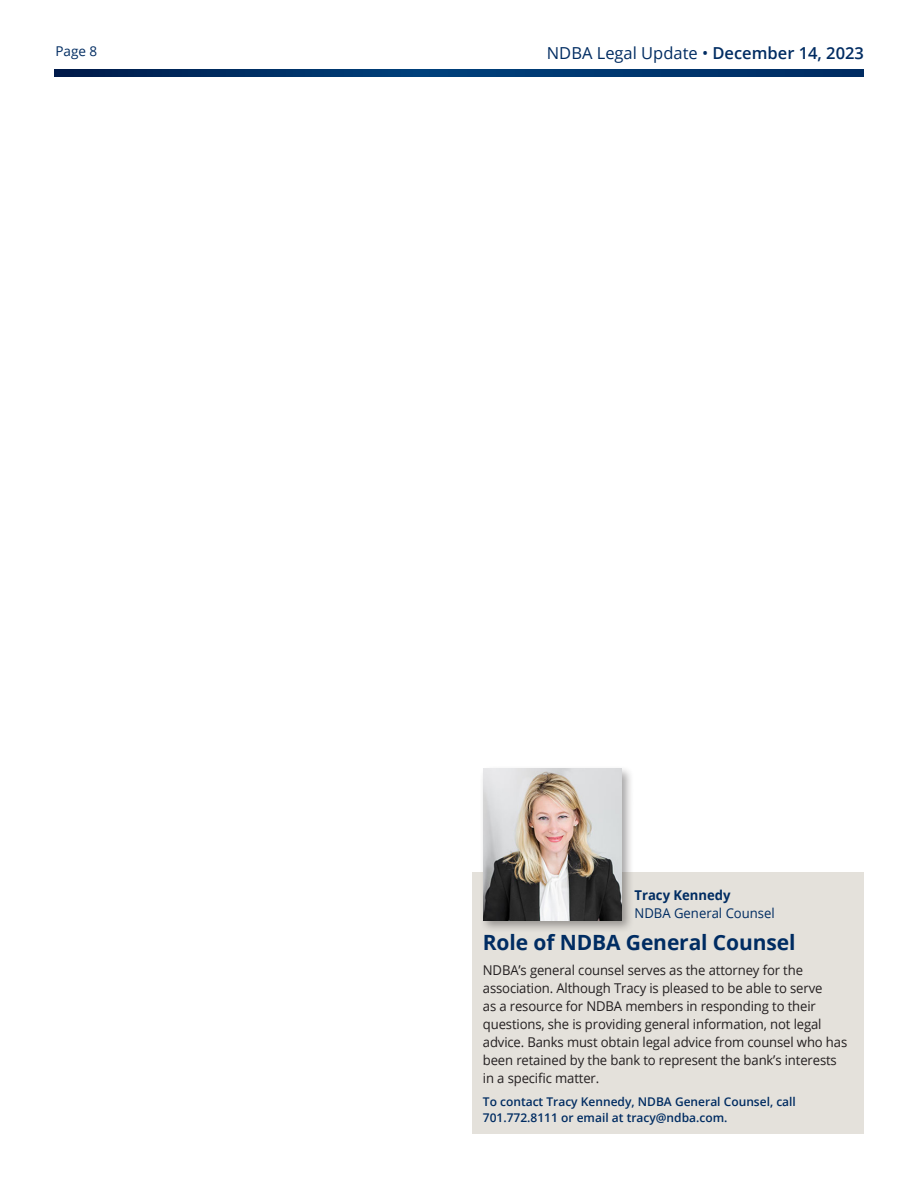
<style>
.page{position:relative;width:918px;height:1188px;background:#fff}
.page>*{position:absolute;margin:0;border:0;box-sizing:border-box;transform-origin:0 0}
.Body_text{font:700 21px "Open Sans";letter-spacing:-.005em;color:#002c62}
.t1{font:16.5px "Open Sans";color:#002c62}
.Body_text-2{font:13.5px/18px "Open Sans";letter-spacing:-.01em;color:#231f20}
.Body_text-3{font:13.5px "Open Sans";color:#002c62}
.Body_text-4{font:700 13.5px "Open Sans";color:#002c62}
.t2{font:600 12px/16.5px "Open Sans";color:#002c62}
.s1{font-weight:600}
</style>
<div class="page">
<svg style="left:54px;top:69px;width:810px;height:8px;background:#003269"></svg>
<div style="left:472px;top:872px;width:392px;height:261px;background:#e4e1db"></div>
<div style="left:480px;top:765px;width:155px;height:168px;background:#231f20;opacity:.4"></div>
<img style="left:483px;top:769px;width:139px;height:151px">
<p class="Body_text-3" style="left:56px;top:42px;width:43px">Page 8</p>
<p class="t1" style="left:547px;top:41px;width:319px">NDBA Legal Update • <span class="s1">December 14, 2023</span></p>
<p class="Body_text-4" style="left:634px;top:886px;width:98px">Tracy Kennedy</p>
<p class="Body_text-3" style="left:634px;top:904px;width:142px">NDBA General Counsel</p>
<p class="Body_text" style="left:483px;top:927px;width:314px">Role of NDBA General Counsel</p>
<p class="Body_text-2" style="left:483px;top:960px;width:366px">NDBA’s general counsel serves as the attorney for the association. Although Tracy is pleased to be able to serve<br>as a resource for NDBA members in responding to their questions, she is providing general information, not legal advice. Banks must obtain legal advice from counsel who has been retained by the bank to represent the bank’s interests in a specific matter.</p>
<p class="t2" style="left:483px;top:1093px;width:315px">To contact Tracy Kennedy, NDBA General Counsel, call<br>701.772.8111 or email at tracy@ndba.com.</p>
</div>
